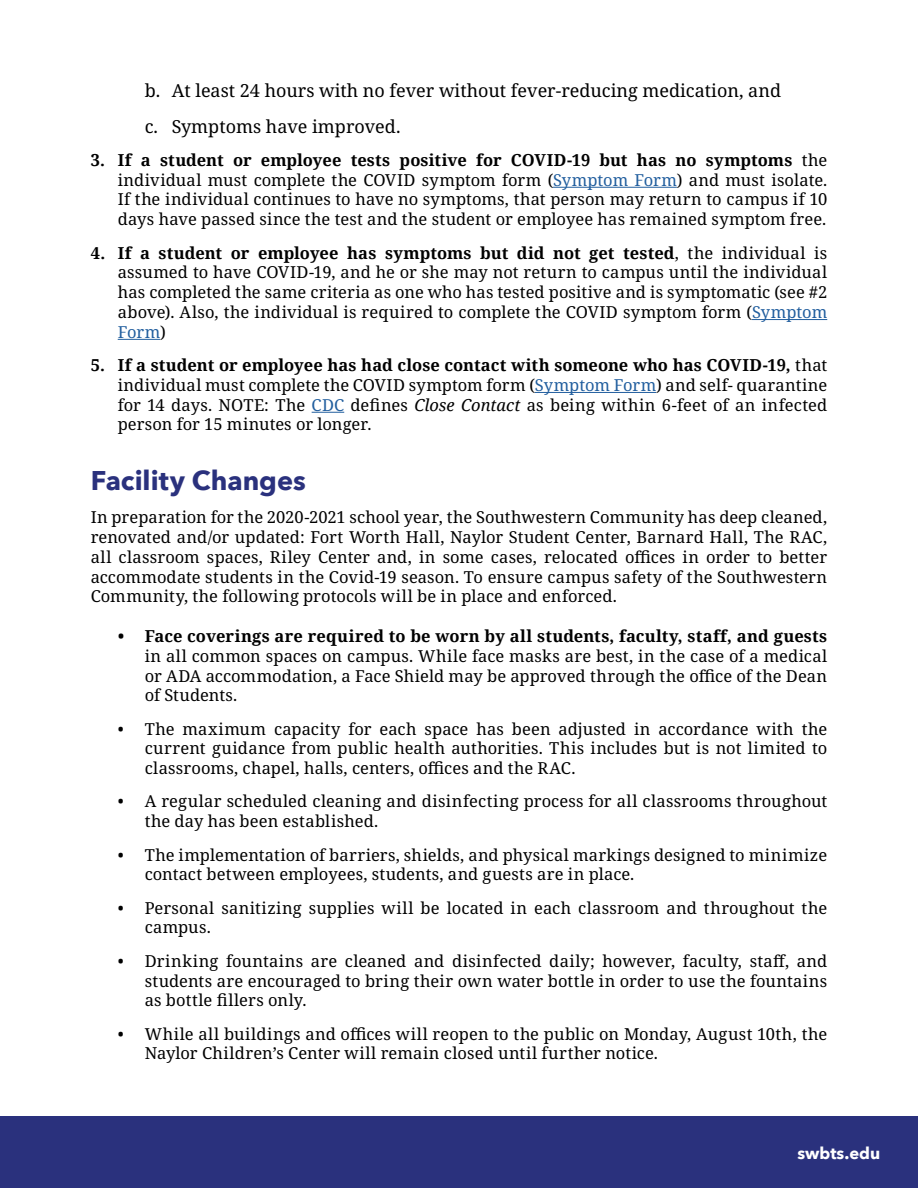
<style>
.page{position:relative;width:918px;height:1188px;background:#fff}
.page>*{position:absolute;margin:0;border:0;box-sizing:border-box;transform-origin:0 0}
.t1{font:700 27px "Avenir Next";color:#2a317d}
.t2{font:18px/35.1px "Noto Serif";color:#000}
.t3{font:16.5px/19.8px "Noto Serif";letter-spacing:.005em;color:#000;text-align:justify}
.t4{font:700 16.5px "Noto Serif";letter-spacing:.01em;color:#000}
.t5{font:700 16.5px "Avenir Next";color:#fff}
.s1{font-weight:700}
.s2{color:#215e9e}
.s3{font-style:italic}
</style>
<div class="page">
<hr style="left:553px;top:187px;width:124px;height:1px;background:#215e9e">
<hr style="left:752px;top:319px;width:75px;height:1px;background:#215e9e">
<hr style="left:118px;top:339px;width:42px;height:1px;background:#215e9e">
<hr style="left:535px;top:392px;width:121px;height:1px;background:#215e9e">
<hr style="left:312px;top:412px;width:32px;height:1px;background:#215e9e">
<div style="left:0;top:1117px;width:918px;height:71px;background:#2a317d"></div>
<p class="t2" style="left:145px;top:74px;width:638px">b. At least 24 hours with no fever without fever-reducing medication, and c. Symptoms have improved.</p>
<p class="t3" style="left:118px;top:150px;width:711px;text-indent:-27px"><span class="s1">3. If a student or employee tests positive for COVID-19 but has no symptoms</span> the individual must complete the COVID symptom form (<span class="s2">Symptom Form</span>) and must isolate.<br>If the individual continues to have no symptoms, that person may return to campus if 10 days have passed since the test and the student or employee has remained symptom free.</p>
<p class="t3" style="left:118px;top:243px;width:711px;text-indent:-27px"><span class="s1">4. If a student or employee has symptoms but did not get tested</span>, the individual is assumed to have COVID-19, and he or she may not return to campus until the individual has completed the same criteria as one who has tested positive and is symptomatic (see #2 above). Also, the individual is required to complete the COVID symptom form (<span class="s2">Symptom Form</span>)</p>
<p class="t3" style="left:118px;top:356px;width:711px;text-indent:-27px"><span class="s1">5. If a student or employee has had close contact with someone who has COVID-19,</span> that individual must complete the COVID symptom form (<span class="s2">Symptom Form</span>) and self- quarantine for 14 days. NOTE: The <span class="s2">CDC</span> defines <span class="s3">Close Contact</span> as being within 6-feet of an infected person for 15 minutes or longer.</p>
<h1 class="t1" style="left:91px;top:457px;width:217px">Facility Changes</h1>
<p class="t3" style="left:91px;top:508px;width:738px">In preparation for the 2020-2021 school year, the Southwestern Community has deep cleaned, renovated and/or updated: Fort Worth Hall, Naylor Student Center, Barnard Hall, The RAC, all classroom spaces, Riley Center and, in some cases, relocated offices in order to better accommodate students in the Covid-19 season. To ensure campus safety of the Southwestern Community, the following protocols will be in place and enforced.</p>
<p class="t4" style="left:118px;top:624px;width:711px">• Face coverings are required to be worn by all students, faculty, staff, and guests</p>
<p class="t3" style="left:145px;top:646px;width:684px">in all common spaces on campus. While face masks are best, in the case of a medical or ADA accommodation, a Face Shield may be approved through the office of the Dean of Students.</p>
<p class="t3" style="left:145px;top:719px;width:684px;text-indent:-27px">• The maximum capacity for each space has been adjusted in accordance with the current guidance from public health authorities. This includes but is not limited to classrooms, chapel, halls, centers, offices and the RAC.</p>
<p class="t3" style="left:145px;top:792px;width:684px;text-indent:-27px">• A regular scheduled cleaning and disinfecting process for all classrooms throughout the day has been established.</p>
<p class="t3" style="left:145px;top:845px;width:684px;text-indent:-27px">• The implementation of barriers, shields, and physical markings designed to minimize contact between employees, students, and guests are in place.</p>
<p class="t3" style="left:145px;top:898px;width:684px;text-indent:-27px">• Personal sanitizing supplies will be located in each classroom and throughout the campus.</p>
<p class="t3" style="left:145px;top:951px;width:684px;text-indent:-27px">• Drinking fountains are cleaned and disinfected daily; however, faculty, staff, and students are encouraged to bring their own water bottle in order to use the fountains as bottle fillers only.</p>
<p class="t3" style="left:145px;top:1024px;width:684px;text-indent:-27px">• While all buildings and offices will reopen to the public on Monday, August 10th, the<br>Naylor Children’s Center will remain closed until further notice.</p>
<p class="t5" style="left:797px;top:1139px;width:84px">swbts.edu</p>
</div>
